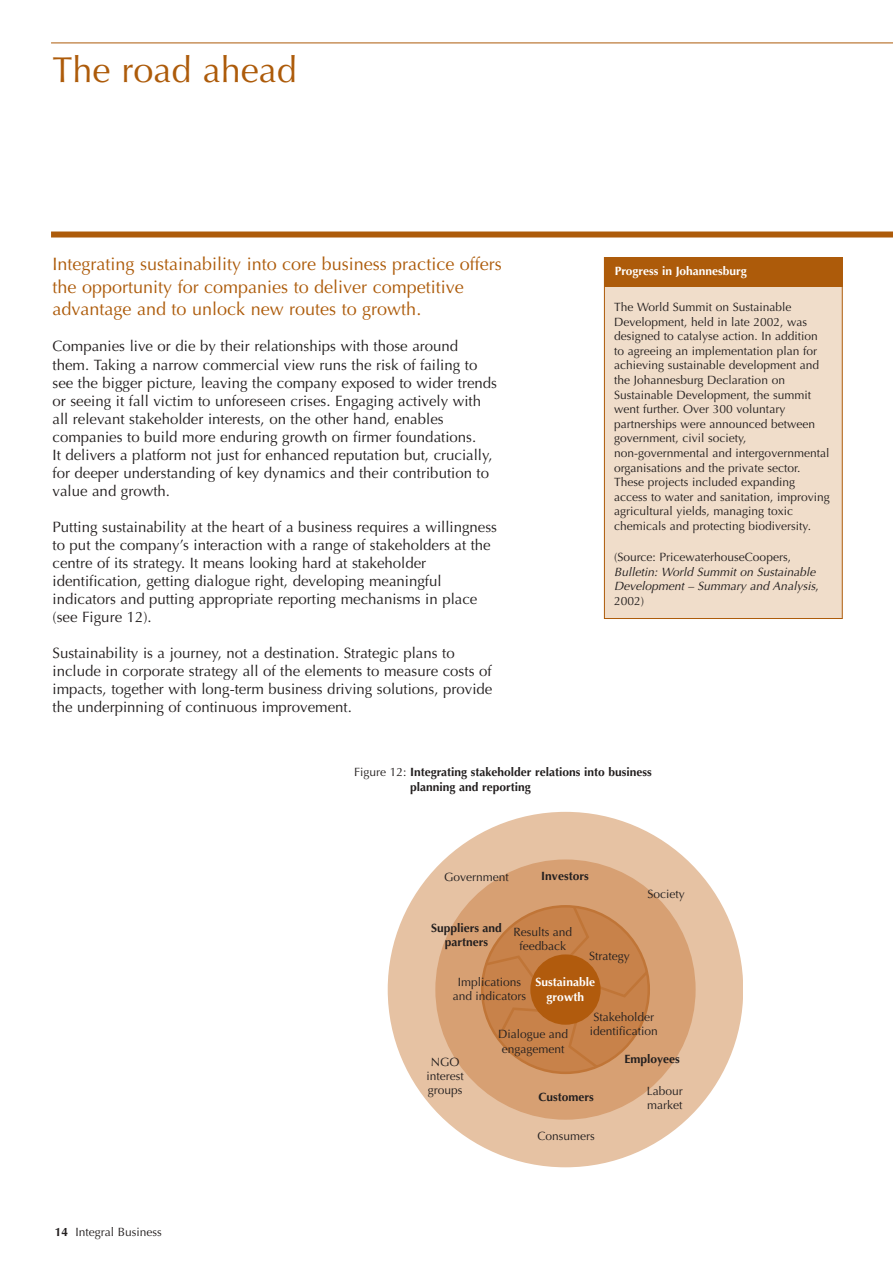
<style>
.page{position:relative;width:893px;height:1262px;background:#fff}
.page>*{position:absolute;margin:0;border:0;box-sizing:border-box;transform-origin:0 0}
.t1{font:36px "Optima";color:#ad5b0a}
.t2{font:18px/22.5px "Optima";color:#ad5b0a}
.t3{font:15px/18px "Optima";color:#231f1f}
.t4{font:12px/14.5px "Optima";color:#231f1f;text-align:center}
.t5{font:700 12px/14.7px "Optima";color:#231f1f}
.t6{font:italic 12px/14.5px "Optima";color:#231f1f}
.t7{font:700 12px/14.2px "Optima";color:#fff;text-align:center}
.s1{font-style:normal}
.s2{font-weight:400}
.s3{font-weight:700}
</style>
<div class="page">
<div style="left:388px;top:812px;width:355px;height:355px;background:#e6c2a3;border-radius:50%"></div>
<div style="left:435px;top:859px;width:260px;height:260px;background:#d7a073;border-radius:50%"></div>
<svg style="left:481px;top:905px;width:169px;height:169px"></svg>
<div style="left:530px;top:954px;width:70px;height:70px;background:#b15b0d;border-radius:50%"></div>
<div style="left:51px;top:231px;width:841px;height:6px;background:#ad5b0a"></div>
<hr style="left:51px;top:43px;width:841px;height:1px;background:#ad5b0a">
<div style="left:604px;top:257px;width:238px;height:361px;background:#f0ddca"></div>
<div style="left:604px;top:257px;width:238px;height:361px;border:1px solid #ad5b0a"></div>
<div style="left:604px;top:257px;width:238px;height:30px;background:#ad5b0a"></div>
<h1 class="t1" style="left:53px;top:55px;width:246px">The road ahead</h1>
<p class="t2" style="left:53px;top:255px;width:451px">Integrating sustainability into core business practice offers the opportunity for companies to deliver competitive advantage and to unlock new routes to growth.</p>
<p class="t3" style="left:53px;top:339px;width:446px">Companies live or die by their relationships with those around them. Taking a narrow commercial view runs the risk of failing to see the bigger picture, leaving the company exposed to wider trends or seeing it fall victim to unforeseen crises. Engaging actively with all relevant stakeholder interests, on the other hand, enables companies to build more enduring growth on firmer foundations.<br>It delivers a platform not just for enhanced reputation but, crucially, for deeper understanding of key dynamics and their contribution to value and growth.</p>
<p class="t3" style="left:53px;top:519px;width:446px">Putting sustainability at the heart of a business requires a willingness to put the company’s interaction with a range of stakeholders at the centre of its strategy. It means looking hard at stakeholder identification, getting dialogue right, developing meaningful indicators and putting appropriate reporting mechanisms in place (see Figure 12).</p>
<p class="t3" style="left:53px;top:645px;width:441px">Sustainability is a journey, not a destination. Strategic plans to include in corporate strategy all of the elements to measure costs of impacts, together with long-term business driving solutions, provide the underpinning of continuous improvement.</p>
<p class="t7" style="left:614px;top:265px;width:134px">Progress in Johannesburg</p>
<p class="t4" style="left:614px;top:301px;width:217px;text-align:left">The World Summit on Sustainable Development, held in late 2002, was designed to catalyse action. In addition to agreeing an implementation plan for achieving sustainable development and the Johannesburg Declaration on Sustainable Development, the summit went further. Over 300 voluntary partnerships were announced between government, civil society, non-governmental and intergovernmental organisations and the private sector.<br>These projects included expanding access to water and sanitation, improving agricultural yields, managing toxic chemicals and protecting biodiversity.</p>
<p class="t4" style="left:614px;top:551px;width:178px">(Source: PricewaterhouseCoopers,</p>
<p class="t6" style="left:614px;top:565px;width:206px">Bulletin: World Summit on Sustainable<br>Development – Summary and Analysis<span class="s1">,<br>2002)</span></p>
<p class="t5" style="left:410px;top:766px;width:243px;text-indent:-56px"><span class="s2">Figure 12:</span> Integrating stakeholder relations into business planning and reporting</p>
<p class="t4" style="left:444px;top:871px;width:66px">Government</p>
<p class="t5" style="left:541px;top:869px;width:49px">Investors</p>
<p class="t5" style="left:431px;top:921px;width:72px;line-height:14.2px;text-align:center">Suppliers and partners</p>
<p class="t4" style="left:513px;top:925px;width:60px">Results and feedback</p>
<p class="t4" style="left:589px;top:949px;width:42px">Strategy</p>
<p class="t4" style="left:453px;top:975px;width:75px">Implications and indicators</p>
<p class="t7" style="left:535px;top:976px;width:61px">Sustainable growth</p>
<p class="t4" style="left:647px;top:887px;width:39px">Society</p>
<p class="t4" style="left:55px;top:1226px;width:109px"><span class="s3">14</span> Integral Business</p>
<p class="t4" style="left:426px;top:1055px;width:39px">NGO interest groups</p>
<p class="t4" style="left:593px;top:1010px;width:62px">Stakeholder</p>
<p class="t4" style="left:498px;top:1028px;width:72px">Dialogue and</p>
<p class="t4" style="left:589px;top:1024px;width:70px">identification</p>
<p class="t4" style="left:502px;top:1042px;width:64px">engagement</p>
<p class="t5" style="left:624px;top:1052px;width:57px">Employees</p>
<p class="t5" style="left:538px;top:1090px;width:57px">Customers</p>
<p class="t4" style="left:537px;top:1130px;width:59px">Consumers</p>
<p class="t4" style="left:646px;top:1084px;width:38px;text-align:left">Labour market</p>
</div>
